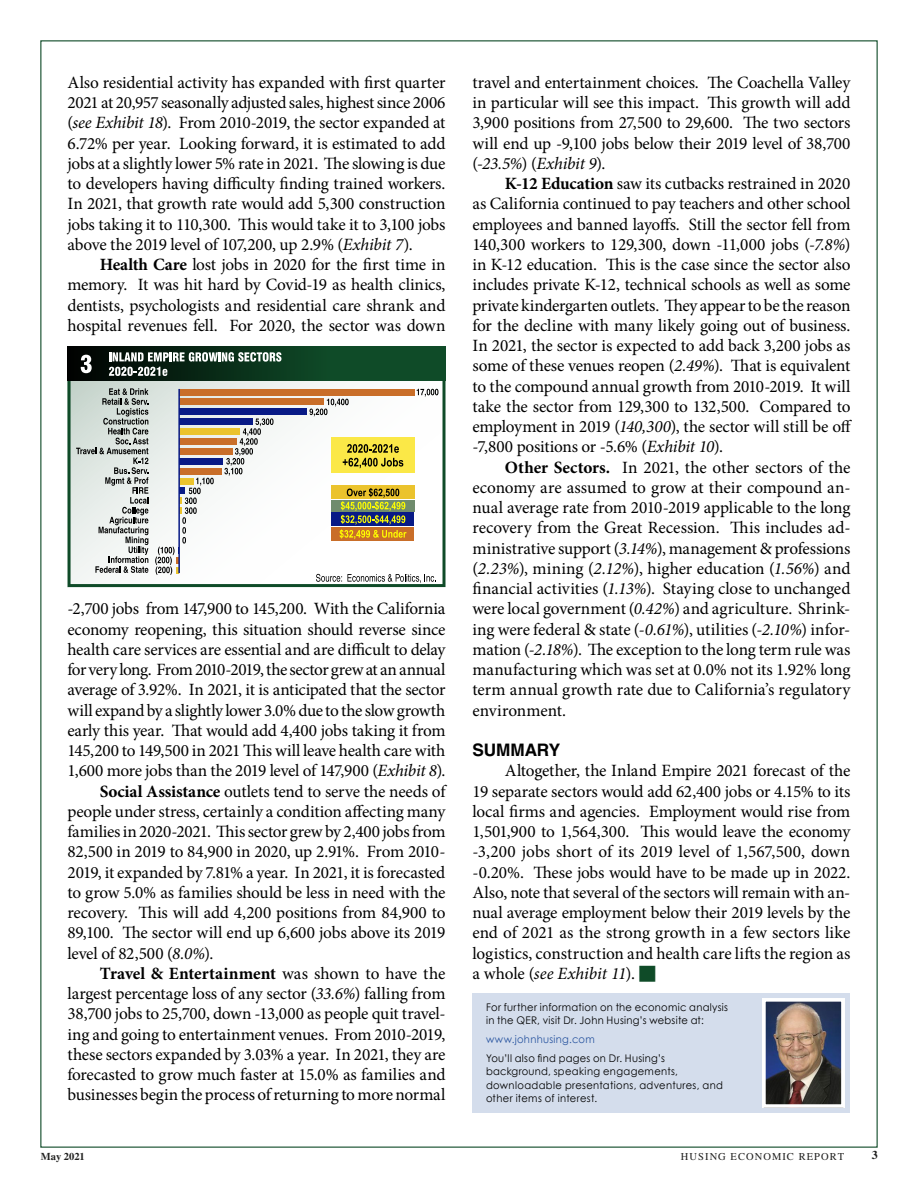
<style>
.page{position:relative;width:918px;height:1188px;background:#fff}
.page>*{position:absolute;margin:0;border:0;box-sizing:border-box;transform-origin:0 0}
.t1{font:17.25px/20.2px "Minion Pro";letter-spacing:-.01em;color:#000;text-align:justify}
.t2{font:17.25px "Minion Pro";letter-spacing:-.03em;color:#000}
.t3{font:700 17.25px "Minion Pro";letter-spacing:-.005em;color:#000}
.t4{font:700 17.25px "Helvetica";letter-spacing:-.01em;color:#000}
.t5{font:700 12px "Times";color:#20201f}
.t6{font:10.5px/13.5px "Century Gothic";letter-spacing:.03em;color:#000;scale:.95 1}
.t7{font:10.5px "Times";letter-spacing:.1em;color:#20201f}
.t8{font:10.5px "Century Gothic";letter-spacing:.03em;color:#2955a0;scale:.95 1}
.t9{font:700 10.5px "Times";color:#20201f}
.s1{font-style:italic}
.s2{font-weight:700}
.s3{font-weight:400}
</style>
<div class="page">
<div style="left:472px;top:993px;width:378px;height:120px;background:#d4ddec"></div>
<img style="left:767px;top:1003px;width:73px;height:100px">
<div style="left:762px;top:998px;width:83px;height:110px;border:4px solid #fff"></div>
<svg style="left:68px;top:380px;width:378px;height:207px"></svg>
<div style="left:68px;top:347px;width:378px;height:33px;background:linear-gradient(to right,#020804,#125a30)"></div>
<svg style="left:81px;top:355px;width:11px;height:18px"></svg>
<svg style="left:109px;top:352px;width:172px;height:24px"></svg>
<svg style="left:316px;top:574px;width:120px;height:9px"></svg>
<svg style="left:417px;top:389px;width:21px;height:8px"></svg>
<svg style="left:309px;top:399px;width:40px;height:17px"></svg>
<svg style="left:224px;top:418px;width:50px;height:58px"></svg>
<div style="left:179px;top:389px;width:236px;height:6px;background:#c96e29"></div>
<div style="left:179px;top:399px;width:144px;height:6px;background:#c96e29"></div>
<div style="left:179px;top:409px;width:127px;height:6px;background:#081a86"></div>
<div style="left:179px;top:419px;width:73px;height:6px;background:#081a86"></div>
<div style="left:179px;top:429px;width:61px;height:6px;background:#ebc32d"></div>
<div style="left:179px;top:438px;width:58px;height:7px;background:#c96e29"></div>
<div style="left:179px;top:448px;width:53px;height:6px;background:#c96e29"></div>
<div style="left:179px;top:458px;width:44px;height:6px;background:#081a86"></div>
<div style="left:179px;top:468px;width:42px;height:6px;background:#c96e29"></div>
<svg style="left:155px;top:478px;width:59px;height:97px"></svg>
<hr style="left:178px;top:389px;width:2px;height:184px;background:#081a86">
<svg style="left:76px;top:388px;width:72px;height:185px"></svg>
<div style="left:331px;top:485px;width:84px;height:14px;background:#ebc32d"></div>
<div style="left:331px;top:500px;width:84px;height:11px;background:#708c6d"></div>
<div style="left:331px;top:512px;width:83px;height:14px;background:#081a86"></div>
<div style="left:331px;top:527px;width:83px;height:14px;background:#c96e29"></div>
<svg style="left:340px;top:488px;width:67px;height:51px"></svg>
<div style="left:331px;top:438px;width:84px;height:35px;background:#fbe847"></div>
<svg style="left:343px;top:444px;width:60px;height:24px"></svg>
<p class="t1" style="left:68px;top:72px;width:380px">Also residential activity has expanded with first quarter 2021 at 20,957 seasonally adjusted sales, highest since 2006 (<span class="s1">see Exhibit 18</span>). From 2010-2019, the sector expanded at 6.72% per year. Looking forward, it is estimated to add jobs at a slightly lower 5% rate in 2021. The slowing is due to developers having difficulty finding trained workers.<br>In 2021, that growth rate would add 5,300 construction jobs taking it to 110,300. This would take it to 3,100 jobs above the 2019 level of 107,200, up 2.9% (<span class="s1">Exhibit 7</span>).</p>
<p class="t1" style="left:68px;top:254px;width:380px;text-indent:32px"><span class="s2">Health Care</span> lost jobs in 2020 for the first time in memory. It was hit hard by Covid-19 as health clinics, dentists, psychologists and residential care shrank and hospital revenues fell. For 2020, the sector was down</p>
<p class="t1" style="left:68px;top:599px;width:379px">-2,700 jobs from 147,900 to 145,200. With the California</p>
<p class="t1" style="left:68px;top:619px;width:380px">economy reopening, this situation should reverse since</p>
<p class="t1" style="left:68px;top:639px;width:380px">health care services are essential and are difficult to delay</p>
<p class="t2" style="left:68px;top:658px;width:380px">for very long. From 2010-2019, the sector grew at an annual</p>
<p class="t1" style="left:68px;top:680px;width:380px">average of 3.92%. In 2021, it is anticipated that the sector</p>
<p class="t1" style="left:68px;top:700px;width:379px">will expand by a slightly lower 3.0% due to the slow growth</p>
<p class="t1" style="left:68px;top:720px;width:379px">early this year. That would add 4,400 jobs taking it from</p>
<p class="t1" style="left:68px;top:740px;width:379px">145,200 to 149,500 in 2021 This will leave health care with</p>
<p class="t1" style="left:68px;top:761px;width:379px">1,600 more jobs than the 2019 level of 147,900 (<span class="s1">Exhibit 8</span>).</p>
<p class="t1" style="left:100px;top:781px;width:347px"><span class="s2">Social Assistance</span> outlets tend to serve the needs of</p>
<p class="t1" style="left:67px;top:801px;width:379px">people under stress, certainly a condition affecting many</p>
<p class="t1" style="left:67px;top:821px;width:380px">families in 2020-2021. This sector grew by 2,400 jobs from</p>
<p class="t1" style="left:67px;top:842px;width:380px">82,500 in 2019 to 84,900 in 2020, up 2.91%. From 2010-</p>
<p class="t1" style="left:67px;top:862px;width:379px">2019, it expanded by 7.81% a year. In 2021, it is forecasted</p>
<p class="t1" style="left:67px;top:882px;width:380px">to grow 5.0% as families should be less in need with the</p>
<p class="t1" style="left:67px;top:902px;width:380px">recovery. This will add 4,200 positions from 84,900 to</p>
<p class="t1" style="left:67px;top:923px;width:380px">89,100. The sector will end up 6,600 jobs above its 2019</p>
<p class="t1" style="left:67px;top:943px;width:147px">level of 82,500 (<span class="s1">8.0%</span>).</p>
<p class="t3" style="left:100px;top:961px;width:347px">Travel &amp; Entertainment <span class="s3">was shown to have the</span></p>
<p class="t1" style="left:67px;top:984px;width:380px">largest percentage loss of any sector (<span class="s1">33.6%</span>) falling from</p>
<p class="t1" style="left:68px;top:1004px;width:379px">38,700 jobs to 25,700, down -13,000 as people quit travel-</p>
<p class="t1" style="left:68px;top:1024px;width:379px">ing and going to entertainment venues. From 2010-2019,</p>
<p class="t1" style="left:68px;top:1044px;width:379px">these sectors expanded by 3.03% a year. In 2021, they are</p>
<p class="t1" style="left:68px;top:1065px;width:380px">forecasted to grow much faster at 15.0% as families and</p>
<p class="t1" style="left:68px;top:1085px;width:379px">businesses begin the process of returning to more normal</p>
<p class="t1" style="left:472px;top:72px;width:380px">travel and entertainment choices. The Coachella Valley in particular will see this impact. This growth will add 3,900 positions from 27,500 to 29,600. The two sectors will end up -9,100 jobs below their 2019 level of 38,700 (<span class="s1">-23.5%</span>) (<span class="s1">Exhibit 9</span>).</p>
<p class="t1" style="left:472px;top:174px;width:381px;text-indent:32px"><span class="s2">K-12 Education</span> saw its cutbacks restrained in 2020 as California continued to pay teachers and other school employees and banned layoffs. Still the sector fell from 140,300 workers to 129,300, down -11,000 jobs (<span class="s1">-7.8%</span>) in K-12 education. This is the case since the sector also includes private K-12, technical schools as well as some private kindergarten outlets. They appear to be the reason for the decline with many likely going out of business.<br>In 2021, the sector is expected to add back 3,200 jobs as some of these venues reopen (<span class="s1">2.49%</span>). That is equivalent to the compound annual growth from 2010-2019. It will take the sector from 129,300 to 132,500. Compared to employment in 2019 (<span class="s1">140,300</span>), the sector will still be off -7,800 positions or -5.6% (<span class="s1">Exhibit 10</span>).</p>
<p class="t1" style="left:472px;top:457px;width:380px;text-indent:32px"><span class="s2">Other Sectors.</span> In 2021, the other sectors of the economy are assumed to grow at their compound an&shy;nual average rate from 2010-2019 applicable to the long recovery from the Great Recession. This includes ad&shy;ministrative support (<span class="s1">3.14%</span>), management &amp; professions (<span class="s1">2.23%</span>), mining (<span class="s1">2.12%</span>), higher education (<span class="s1">1.56%</span>) and financial activities (<span class="s1">1.13%</span>). Staying close to unchanged were local government (<span class="s1">0.42%</span>) and agriculture. Shrink&shy;ing were federal &amp; state (<span class="s1">-0.61%</span>), utilities (-<span class="s1">2.10%</span>) infor&shy;mation (<span class="s1">-2.18%</span>). The exception to the long term rule was manufacturing which was set at 0.0% not its 1.92% long term annual growth rate due to California’s regulatory environment.</p>
<p class="t4" style="left:472px;top:740px;width:89px">SUMMARY</p>
<p class="t1" style="left:472px;top:761px;width:380px;text-indent:32px">Altogether, the Inland Empire 2021 forecast of the 19 separate sectors would add 62,400 jobs or 4.15% to its local firms and agencies. Employment would rise from 1,501,900 to 1,564,300. This would leave the economy -3,200 jobs short of its 2019 level of 1,567,500, down -0.20%. These jobs would have to be made up in 2022.<br>Also, note that several of the sectors will remain with an&shy;nual average employment below their 2019 levels by the end of 2021 as the strong growth in a few sectors like logistics, construction and health care lifts the region as a whole (<span class="s1">see Exhibit 11</span>).</p>
<p class="t6" style="left:486px;top:1000px;width:256px">For further information on the economic analysis in the QER, visit Dr. John Husing’s website at:</p>
<p class="t8" style="left:486px;top:1032px;width:116px">www.johnhusing.com</p>
<p class="t6" style="left:486px;top:1051px;width:251px">You’ll also find pages on Dr. Husing’s background, speaking engagements, downloadable presentations, adventures, and other items of interest.</p>
<p class="t9" style="left:41px;top:1150px;width:46px">May 2021</p>
<p class="t5" style="left:872px;top:1148px;width:7px">3</p>
<p class="t7" style="left:681px;top:1151px;width:165px">HUSING ECONOMIC REPORT</p>
</div>
